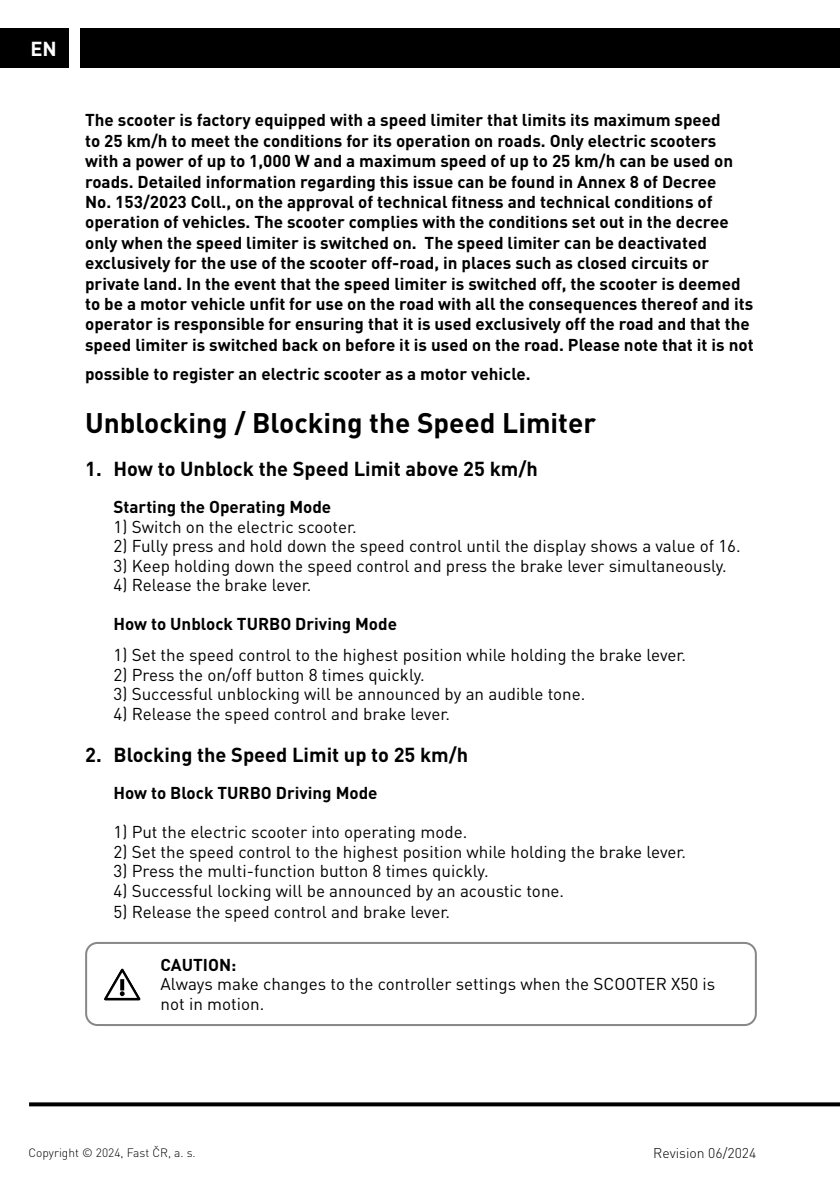
<style>
.page{position:relative;width:840px;height:1191px;background:#fff}
.page>*{position:absolute;margin:0;border:0;box-sizing:border-box;transform-origin:0 0}
.t1{font:700 28px "DIN Pro";color:#000}
.t2{font:700 20px "DIN Pro";color:#000}
.t3{font:700 20px "DIN Pro";color:#fff}
.t4{font:700 17px/20.4px "DIN Pro";color:#000}
.t5{font:17px/19.6px "DIN Pro";color:#000}
.t6{font:300 14px "DIN Pro";color:#000}
.t7{font:300 12px "DIN Pro";color:#000}
</style>
<div class="page">
<svg style="left:29px;top:1102px;width:810px;height:4px;background:#181818"></svg>
<div style="left:0;top:28px;width:68px;height:40px;background:#000"></div>
<div style="left:80px;top:28px;width:759px;height:40px;background:#000"></div>
<svg style="left:104px;top:968px;width:37px;height:33px"></svg>
<svg style="left:120px;top:979px;width:4px;height:11px"></svg>
<div style="left:85px;top:942px;width:671px;height:84px;border:2px solid #878787;border-radius:11px"></div>
<p class="t3" style="left:30px;top:35px;width:28px">EN</p>
<p class="t4" style="left:85px;top:109px;width:669px">The scooter is factory equipped with a speed limiter that limits its maximum speed<br>to 25 km/h to meet the conditions for its operation on roads. Only electric scooters with a power of up to 1,000 W and a maximum speed of up to 25 km/h can be used on roads. Detailed information regarding this issue can be found in Annex 8 of Decree<br>No. 153/2023 Coll., on the approval of technical fitness and technical conditions of operation of vehicles. The scooter complies with the conditions set out in the decree only when the speed limiter is switched on. The speed limiter can be deactivated exclusively for the use of the scooter off-road, in places such as closed circuits or private land. In the event that the speed limiter is switched off, the scooter is deemed to be a motor vehicle unfit for use on the road with all the consequences thereof and its operator is responsible for ensuring that it is used exclusively off the road and that the speed limiter is switched back on before it is used on the road. Please note that it is not</p>
<p class="t4" style="left:85px;top:363px;width:446px">possible to register an electric scooter as a motor vehicle.</p>
<h1 class="t1" style="left:85px;top:403px;width:512px">Unblocking / Blocking the Speed Limiter</h1>
<p class="t2" style="left:85px;top:455px;width:454px">1. How to Unblock the Speed Limit above 25 km/h</p>
<p class="t4" style="left:113px;top:496px;width:219px">Starting the Operating Mode</p>
<p class="t5" style="left:113px;top:516px;width:245px">1) Switch on the electric scooter.</p>
<p class="t5" style="left:113px;top:535px;width:628px">2) Fully press and hold down the speed control until the display shows a value of 16.</p>
<p class="t5" style="left:113px;top:555px;width:614px">3) Keep holding down the speed control and press the brake lever simultaneously.</p>
<p class="t5" style="left:113px;top:574px;width:199px">4) Release the brake lever.</p>
<p class="t4" style="left:113px;top:613px;width:285px">How to Unblock TURBO Driving Mode</p>
<p class="t5" style="left:113px;top:644px;width:574px">1) Set the speed control to the highest position while holding the brake lever.</p>
<p class="t5" style="left:113px;top:664px;width:312px">2) Press the on/off button 8 times quickly.</p>
<p class="t5" style="left:113px;top:683px;width:473px">3) Successful unblocking will be announced by an audible tone.</p>
<p class="t5" style="left:113px;top:703px;width:338px">4) Release the speed control and brake lever.</p>
<p class="t2" style="left:85px;top:741px;width:384px">2. Blocking the Speed Limit up to 25 km/h</p>
<p class="t4" style="left:113px;top:782px;width:265px">How to Block TURBO Driving Mode</p>
<p class="t5" style="left:113px;top:821px;width:355px">1) Put the electric scooter into operating mode.</p>
<p class="t5" style="left:113px;top:841px;width:574px">2) Set the speed control to the highest position while holding the brake lever.</p>
<p class="t5" style="left:113px;top:860px;width:376px">3) Press the multi-function button 8 times quickly.</p>
<p class="t5" style="left:113px;top:880px;width:452px">4) Successful locking will be announced by an acoustic tone.</p>
<p class="t5" style="left:113px;top:901px;width:338px">5) Release the speed control and brake lever.</p>
<p class="t4" style="left:160px;top:954px;width:77px">CAUTION:</p>
<p class="t5" style="left:160px;top:973px;width:556px">Always make changes to the controller settings when the SCOOTER X50 is not in motion.</p>
<p class="t7" style="left:28px;top:1144px;width:169px">Copyright © 2024, Fast ČR, a. s.</p>
<p class="t6" style="left:653px;top:1143px;width:104px">Revision 06/2024</p>
</div>
